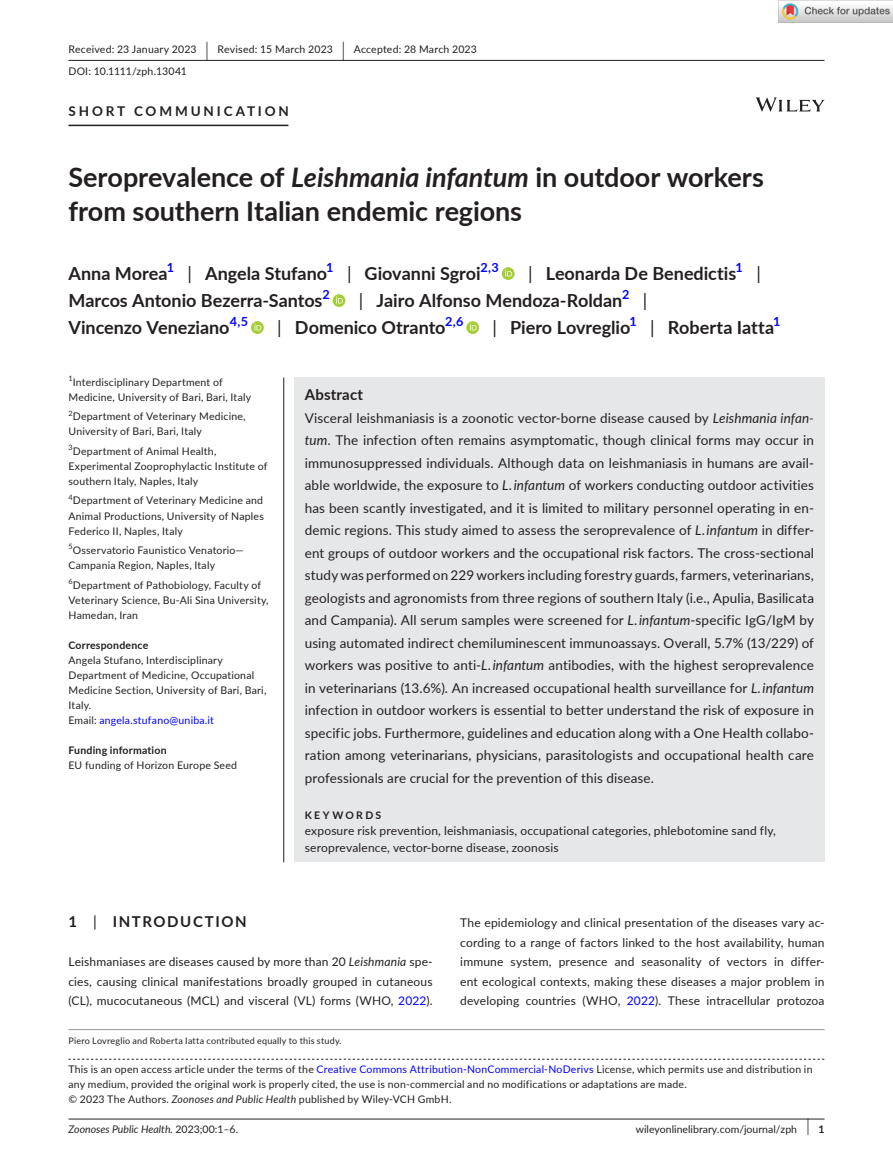
<style>
.page{position:relative;width:893px;height:1174px;background:#fff}
.page>*{position:absolute;margin:0;border:0;box-sizing:border-box;transform-origin:0 0}
.t1{font:700 27px/34.5px "Lato";color:#231f20}
.t2{font:700 18px "Lato";color:#231f20}
.t3{font:18px "Lato";color:#231f20}
.t4{font:700 15px "Lato";letter-spacing:.1em;color:#231f20}
.t5{font:700 15px "Lato";letter-spacing:.015em;color:#231f20}
.t6{font:13.5px/22.5px "Lato";letter-spacing:.01em;color:#231f20;text-align:justify}
.t7{font:700 13.5px "Lato";letter-spacing:.215em;color:#231f20}
.t8{font:700 12.6px "Lato";color:#00f}
.t9{font:12px/19.5px "Lato";letter-spacing:.015em;color:#231f20;text-align:justify}
.t10{font:10.5px/15px "Lato";letter-spacing:.02em;color:#231f20}
.t11{font:10.5px "Lato";color:#231f20}
.t12{font:italic 10.5px "Lato";color:#231f20}
.t13{font:700 10.5px "Lato";letter-spacing:.02em;color:#231f20}
.t14{font:700 10.5px "Lato";letter-spacing:.22em;color:#231f20}
.t15{font:9px "Lato";letter-spacing:.025em;color:#231f20}
.t16{font:7.35px "Lato";color:#231f20}
.s1{font-size:19.65px}
.s2{font-style:italic}
.s3{font-weight:400}
.s4{color:#00f}
.s5{font-style:normal}
.s6{font-size:17.4px}
.s7{font-weight:700}
</style>
<div class="page">
<hr style="left:68px;top:1118px;width:756px;height:1px;background:#231f20">
<svg style="left:756px;top:97px;width:68px;height:15px"></svg>
<hr style="left:68px;top:60px;width:756px;height:1px;background:#231f20">
<hr style="left:68px;top:125px;width:220px;height:1px;background:#231f20">
<svg style="left:502px;top:267px;width:13px;height:13px"></svg>
<svg style="left:505px;top:269px;width:7px;height:7px"></svg>
<svg style="left:333px;top:294px;width:12px;height:13px"></svg>
<svg style="left:336px;top:296px;width:7px;height:7px"></svg>
<svg style="left:251px;top:321px;width:13px;height:13px"></svg>
<svg style="left:254px;top:323px;width:7px;height:7px"></svg>
<svg style="left:466px;top:321px;width:13px;height:13px"></svg>
<svg style="left:470px;top:323px;width:7px;height:7px"></svg>
<svg style="left:68px;top:1058px;width:756px;height:1px"></svg>
<hr style="left:68px;top:1029px;width:756px;height:1px;background:#939598">
<div style="left:294px;top:377px;width:530px;height:485px;background:#e6e7e9"></div>
<hr style="left:283px;top:377px;width:1px;height:485px;background:#231f20">
<img style="left:779px;top:0;width:114px;height:23px">
<p class="t10" style="left:68px;top:38px;width:410px;line-height:21.8px">Received: 23 January 2023 <span class="s1">|</span> Revised: 15 March 2023 <span class="s1">|</span> Accepted: 28 March 2023<br>DOI: 10.1111/zph.13041</p>
<p class="t7" style="left:68px;top:101px;width:222px">SHORT COMMUNICATION</p>
<h1 class="t1" style="left:68px;top:159px;width:697px">Seroprevalence of <span class="s2">Leishmania infantum</span> in outdoor workers from southern Italian endemic regions</h1>
<h2 class="t2" style="left:68px;top:260px;width:101px">Anna Morea</h2>
<p class="t8" style="left:167px;top:258px;width:9px">1</p>
<h2 class="t2" style="left:188px;top:260px;width:141px"><span class="s3">|</span> Angela Stufano</h2>
<p class="t8" style="left:326px;top:258px;width:9px">1</p>
<h2 class="t2" style="left:347px;top:260px;width:135px"><span class="s3">|</span> Giovanni Sgroi</h2>
<p class="t8" style="left:480px;top:258px;width:20px">2,3</p>
<h2 class="t2" style="left:528px;top:260px;width:210px"><span class="s3">|</span> Leonarda De Benedictis</h2>
<p class="t8" style="left:736px;top:258px;width:9px">1</p>
<h2 class="t3" style="left:756px;top:260px;width:6px">|</h2>
<h2 class="t2" style="left:68px;top:287px;width:256px">Marcos Antonio Bezerra-Santos</h2>
<p class="t8" style="left:322px;top:285px;width:9px">2</p>
<h2 class="t2" style="left:359px;top:287px;width:265px"><span class="s3">|</span> Jairo Alfonso Mendoza-Roldan</h2>
<p class="t8" style="left:622px;top:285px;width:9px">2</p>
<h2 class="t3" style="left:643px;top:287px;width:6px">|</h2>
<h2 class="t2" style="left:68px;top:314px;width:163px">Vincenzo Veneziano</h2>
<p class="t8" style="left:230px;top:312px;width:20px">4,5</p>
<h2 class="t2" style="left:277px;top:314px;width:170px"><span class="s3">|</span> Domenico Otranto</h2>
<p class="t8" style="left:445px;top:312px;width:20px">2,6</p>
<h2 class="t2" style="left:493px;top:314px;width:139px"><span class="s3">|</span> Piero Lovreglio</h2>
<p class="t8" style="left:629px;top:312px;width:9px">1</p>
<h2 class="t2" style="left:650px;top:314px;width:125px"><span class="s3">|</span> Roberta Iatta</h2>
<p class="t8" style="left:773px;top:312px;width:9px">1</p>
<p class="t16" style="left:68px;top:373px;width:6px">1</p>
<p class="t10" style="left:68px;top:374px;width:184px;text-indent:4px">Interdisciplinary Department of<br>Medicine, University of Bari, Bari, Italy</p>
<p class="t10" style="left:68px;top:409px;width:179px"><sup>2</sup>Department of Veterinary Medicine,<br>University of Bari, Bari, Italy</p>
<p class="t10" style="left:68px;top:443px;width:200px"><sup>3</sup>Department of Animal Health,<br>Experimental Zooprophylactic Institute of southern Italy, Naples, Italy</p>
<p class="t10" style="left:68px;top:493px;width:197px;text-align:justify"><sup>4</sup>Department of Veterinary Medicine and Animal Productions, University of Naples Federico II, Naples, Italy</p>
<p class="t10" style="left:68px;top:542px;width:177px"><sup>5</sup>Osservatorio Faunistico Venatorio—<br>Campania Region, Naples, Italy</p>
<p class="t10" style="left:68px;top:577px;width:202px"><sup>6</sup>Department of Pathobiology, Faculty of<br>Veterinary Science, Bu-Ali Sina University,<br>Hamedan, Iran</p>
<p class="t13" style="left:68px;top:637px;width:81px">Correspondence</p>
<p class="t10" style="left:68px;top:652px;width:199px">Angela Stufano, Interdisciplinary<br>Department of Medicine, Occupational<br>Medicine Section, University of Bari, Bari,<br>Italy.<br>Email: <span class="s4">angela.stufano@uniba.it</span></p>
<p class="t13" style="left:68px;top:742px;width:100px">Funding information</p>
<p class="t10" style="left:68px;top:757px;width:170px">EU funding of Horizon Europe Seed</p>
<p class="t5" style="left:305px;top:383px;width:60px">Abstract</p>
<p class="t6" style="left:305px;top:406px;width:511px">Visceral leishmaniasis is a zoonotic vector-borne disease caused by <span class="s2">Leishmania infan&shy;tum</span>. The infection often remains asymptomatic, though clinical forms may occur in immunosuppressed individuals. Although data on leishmaniasis in humans are avail&shy;able worldwide, the exposure to <span class="s2">L</span>. <span class="s2">infantum</span> of workers conducting outdoor activities has been scantly investigated, and it is limited to military personnel operating in en&shy;demic regions. This study aimed to assess the seroprevalence of <span class="s2">L</span>. <span class="s2">infantum</span> in differ&shy;ent groups of outdoor workers and the occupational risk factors. The cross-sectional study was performed on 229 workers including forestry guards, farmers, veterinarians, geologists and agronomists from three regions of southern Italy (i.e., Apulia, Basilicata and Campania). All serum samples were screened for <span class="s2">L</span>. <span class="s2">infantum</span>-specific IgG/IgM by using automated indirect chemiluminescent immunoassays. Overall, 5.7% (13/229) of workers was positive to anti-<span class="s2">L</span>. <span class="s2">infantum</span> antibodies, with the highest seroprevalence in veterinarians (13.6%). An increased occupational health surveillance for <span class="s2">L</span>. <span class="s2">infantum </span>infection in outdoor workers is essential to better understand the risk of exposure in specific jobs. Furthermore, guidelines and education along with a One Health collabo&shy;ration among veterinarians, physicians, parasitologists and occupational health care professionals are crucial for the prevention of this disease.</p>
<p class="t14" style="left:305px;top:807px;width:78px">KEYWORDS</p>
<p class="t9" style="left:305px;top:822px;width:473px;line-height:16.5px">exposure risk prevention, leishmaniasis, occupational categories, phlebotomine sand fly, seroprevalence, vector-borne disease, zoonosis</p>
<p class="t4" style="left:68px;top:911px;width:180px">1 <span class="s3">|</span> INTRODUCTION</p>
<p class="t9" style="left:68px;top:951px;width:366px">Leishmaniases are diseases caused by more than 20 <span class="s2">Leishmania</span> spe&shy;cies, causing clinical manifestations broadly grouped in cutaneous (CL), mucocutaneous (MCL) and visceral (VL) forms (WHO, <span class="s4">2022</span>).</p>
<p class="t15" style="left:68px;top:1033px;width:275px">Piero Lovreglio and Roberta Iatta contributed equally to this study.</p>
<p class="t9" style="left:460px;top:912px;width:366px">The epidemiology and clinical presentation of the diseases vary ac&shy;cording to a range of factors linked to the host availability, human immune system, presence and seasonality of vectors in differ&shy;ent ecological contexts, making these diseases a major problem in developing countries (WHO, <span class="s4">2022</span>). These intracellular protozoa</p>
<p class="t10" style="left:68px;top:1061px;width:746px">This is an open access article under the terms of the <span class="s4">Creative Commons Attribution-NonCommercial-NoDerivs</span> License, which permits use and distribution in any medium, provided the original work is properly cited, the use is non-commercial and no modifications or adaptations are made.<br>© 2023 The Authors. <span class="s2">Zoonoses and Public Health</span> published by Wiley-VCH GmbH.</p>
<p class="t12" style="left:68px;top:1121px;width:171px">Zoonoses Public Health. <span class="s5">2023;00:1–6.</span></p>
<p class="t11" style="left:636px;top:1121px;width:190px">wileyonlinelibrary.com/journal/zph <span class="s6">|</span> <span class="s7">1</span></p>
</div>
